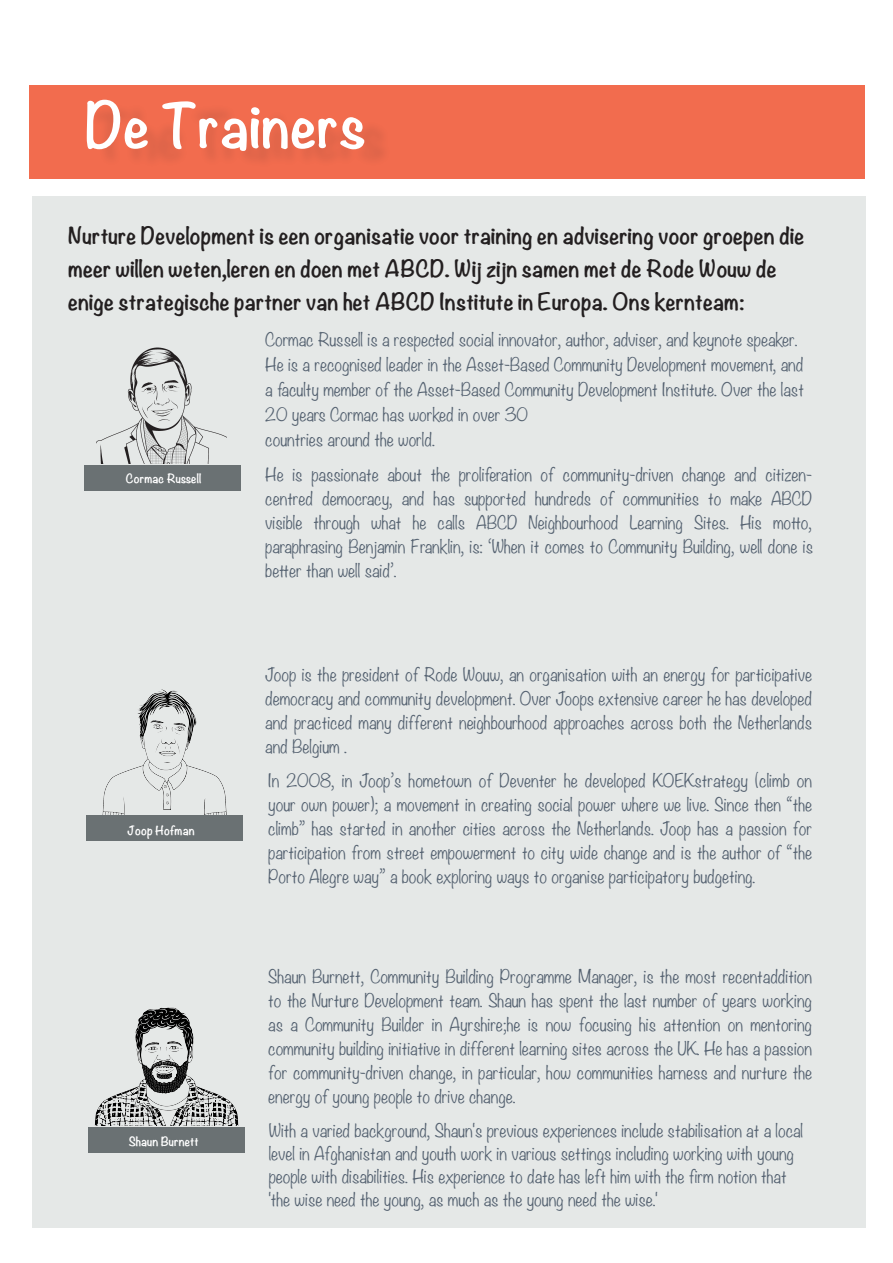
<style>
.page{position:relative;width:893px;height:1263px;background:#fff}
.page>*{position:absolute;margin:0;border:0;box-sizing:border-box;transform-origin:0 0}
.t1{font:700 55.5px "Noteworthy";color:#fff}
.t2{font:700 21px/33px "Noteworthy";color:#231f20}
.t3{font:300 16.5px/24px "Noteworthy";color:#546170;text-align:justify}
.t4{font:700 11.4px "Noteworthy";color:#fff}
</style>
<div class="page">
<div style="left:32px;top:197px;width:834px;height:1031px;background:#e5e8e7"></div>
<div style="left:30px;top:85px;width:835px;height:94px;background:#f26c4e"></div>
<div style="left:88px;top:103px;width:304px;height:66px;background:#ee6a4d"></div>
<img style="left:96px;top:347px;width:130px;height:116px">
<div style="left:84px;top:465px;width:156px;height:25px;background:#6a7173"></div>
<img style="left:94px;top:1007px;width:145px;height:118px">
<img style="left:102px;top:689px;width:125px;height:125px">
<div style="left:87px;top:816px;width:156px;height:25px;background:#6a7173"></div>
<div style="left:89px;top:1127px;width:156px;height:25px;background:#6a7173"></div>
<h1 class="t1" style="left:85px;top:76px;width:283px">De Trainers</h1>
<p class="t2" style="left:68px;top:218px;width:738px">Nurture Development is een organisatie voor training en advisering voor groepen die meer willen weten,leren en doen met ABCD. Wij zijn samen met de Rode Wouw de enige strategische partner van het ABCD Institute in Europa. Ons kernteam:</p>
<p class="t4" style="left:126px;top:469px;width:77px">Cormac Russell</p>
<p class="t4" style="left:127px;top:820px;width:69px">Joop Hofman</p>
<p class="t4" style="left:129px;top:1131px;width:71px">Shaun Burnett</p>
<p class="t3" style="left:265px;top:326px;width:540px;line-height:25px;text-align:left">Cormac Russell is a respected social innovator, author, adviser, and keynote speaker.<br>He is a recognised leader in the Asset-Based Community Development movement, and a faculty member of the Asset-Based Community Development Institute. Over the last 20 years Cormac has worked in over 30<br>countries around the world.</p>
<p class="t3" style="left:265px;top:462px;width:549px">He is passionate about the proliferation of community-driven change and citizen&shy;centred democracy, and has supported hundreds of communities to make ABCD visible through what he calls ABCD Neighbourhood Learning Sites. His motto, paraphrasing Benjamin Franklin, is: ‘When it comes to Community Building, well done is better than well said’.</p>
<p class="t3" style="left:265px;top:662px;width:548px">Joop is the president of Rode Wouw, an organisation with an energy for participative democracy and community development. Over Joops extensive career he has developed and practiced many different neighbourhood approaches across both the Netherlands and Belgium .</p>
<p class="t3" style="left:268px;top:768px;width:545px">In 2008, in Joop’s hometown of Deventer he developed KOEKstrategy (climb on your own power); a movement in creating social power where we live. Since then “the climb” has started in another cities across the Netherlands. Joop has a passion for participation from street empowerment to city wide change and is the author of “the Porto Alegre way” a book exploring ways to organise participatory budgeting.</p>
<p class="t3" style="left:268px;top:964px;width:545px">Shaun Burnett, Community Building Programme Manager, is the most recentaddition to the Nurture Development team. Shaun has spent the last number of years working as a Community Builder in Ayrshire;he is now focusing his attention on mentoring community building initiative in different learning sites across the UK. He has a passion for community-driven change, in particular, how communities harness and nurture the energy of young people to drive change.</p>
<p class="t3" style="left:269px;top:1118px;width:536px;line-height:23.1px;text-align:left">With a varied background, Shaun's previous experiences include stabilisation at a local level in Afghanistan and youth work in various settings including working with young people with disabilities. His experience to date has left him with the firm notion that 'the wise need the young, as much as the young need the wise.'</p>
</div>
